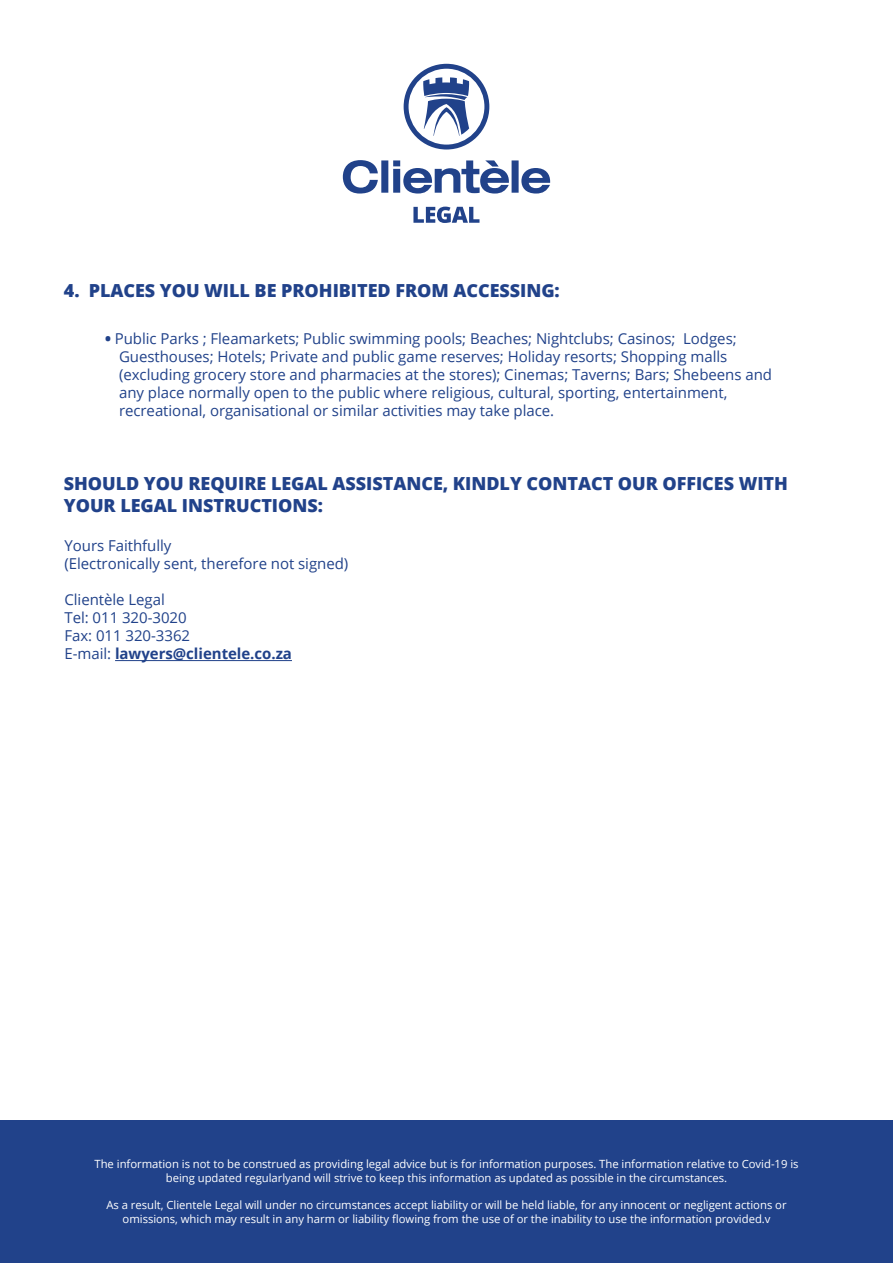
<style>
.page{position:relative;width:893px;height:1263px;background:#fff}
.page>*{position:absolute;margin:0;border:0;box-sizing:border-box;transform-origin:0 0}
.t1{font:800 18px/21.6px "Open Sans";letter-spacing:-.005em;color:#21428a}
.t2{font:15px/18px "Open Sans";letter-spacing:-.005em;color:#21428a}
.t3{font:11.25px/13.5px "Open Sans";letter-spacing:-.005em;color:#fff;text-align:center}
.s1{font-weight:800}
.s2{font-weight:700}
</style>
<div class="page">
<div style="left:0;top:1121px;width:893px;height:142px;background:#21428a"></div>
<svg style="left:413px;top:207px;width:66px;height:16px"></svg>
<svg style="left:343px;top:160px;width:207px;height:34px"></svg>
<svg style="left:404px;top:64px;width:85px;height:86px"></svg>
<hr style="left:115px;top:660px;width:177px;height:1px;background:#21428a">
<p class="t1" style="left:64px;top:279px;width:497px">4. PLACES YOU WILL BE PROHIBITED FROM ACCESSING:</p>
<p class="t2" style="left:119px;top:329px;width:654px;text-indent:-14px"><span class="s1">•</span> Public Parks ; Fleamarkets; Public swimming pools; Beaches; Nightclubs; Casinos; Lodges; Guesthouses; Hotels; Private and public game reserves; Holiday resorts; Shopping malls (excluding grocery store and pharmacies at the stores); Cinemas; Taverns; Bars; Shebeens and any place normally open to the public where religious, cultural, sporting, entertainment, recreational, organisational or similar activities may take place.</p>
<p class="t1" style="left:64px;top:472px;width:726px">SHOULD YOU REQUIRE LEGAL ASSISTANCE, KINDLY CONTACT OUR OFFICES WITH<br>YOUR LEGAL INSTRUCTIONS:</p>
<p class="t2" style="left:64px;top:537px;width:285px">Yours Faithfully<br>(Electronically sent, therefore not signed)</p>
<p class="t2" style="left:64px;top:591px;width:229px">Clientèle Legal<br>Tel: 011 320-3020<br>Fax: 011 320-3362<br>E-mail: <span class="s2">lawyers@clientele.co.za</span></p>
<p class="t3" style="left:95px;top:1157px;width:705px">The information is not to be construed as providing legal advice but is for information purposes. The information relative to Covid-19 is being updated regularlyand will strive to keep this information as updated as possible in the circumstances.</p>
<p class="t3" style="left:106px;top:1198px;width:682px">As a result, Clientele Legal will under no circumstances accept liability or will be held liable, for any innocent or negligent actions or omissions, which may result in any harm or liability flowing from the use of or the inability to use the information provided.v</p>
</div>
